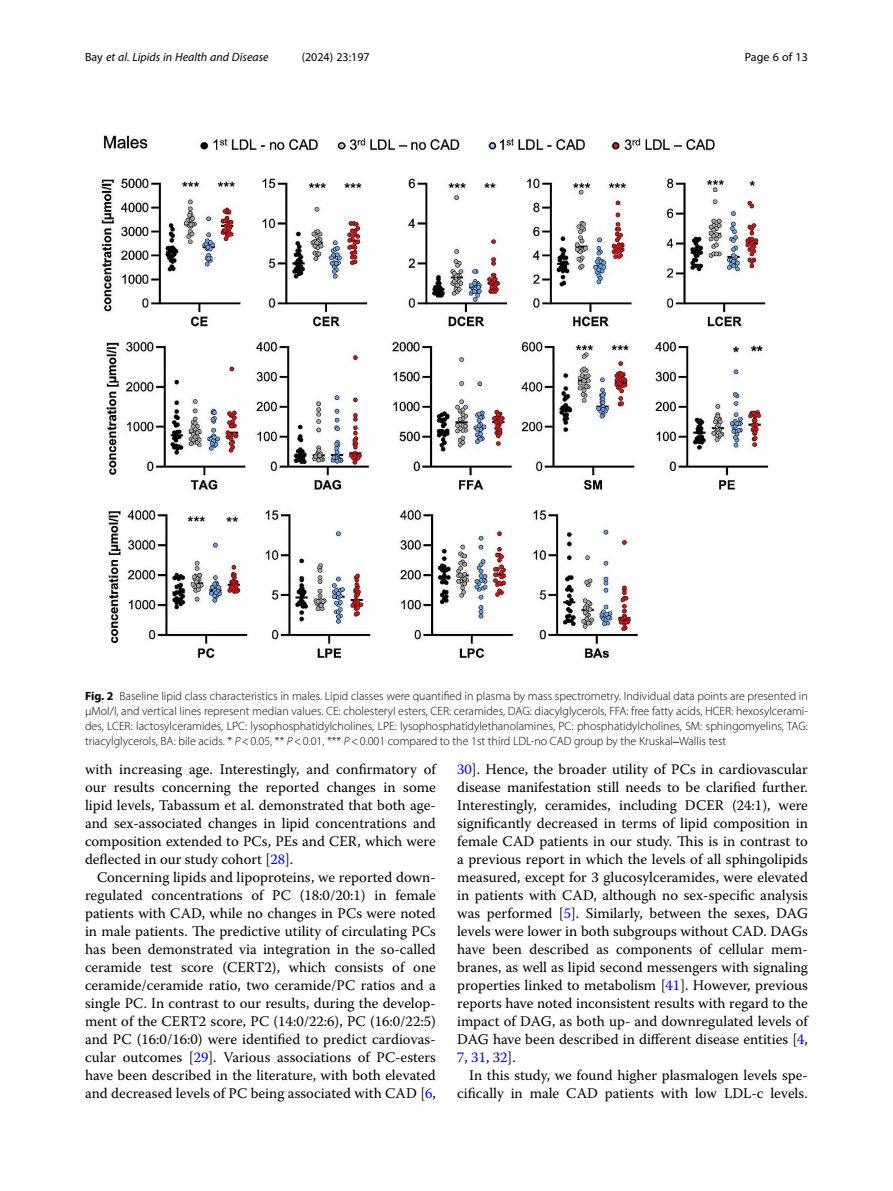
<style>
.page{position:relative;width:893px;height:1191px;background:#fff}
.page>*{position:absolute;margin:0;border:0;box-sizing:border-box;transform-origin:0 0}
.Body_Text_Indent{font:14.7px/18px "Warnock Pro";color:#000;text-align:justify}
.Figure_Caption{font:300 12px/15px "Myriad Pro";color:#000;text-align:justify}
.t1{font:italic 12px "Myriad Pro";color:#000}
.t2{font:12px "Myriad Pro";color:#000}
.s1{font-style:normal}
.s2{font-weight:700}
.s3{font-style:italic}
.s4{font-family:"STIX";font-weight:400}
.s5{color:#00f}
</style>
<div class="page">
<img style="left:100px;top:135px;width:669px;height:525px">
<p class="t1" style="left:85px;top:50px;width:185px"><span class="s1">Bay</span> et al. Lipids in Health and Disease</p>
<p class="t2" style="left:302px;top:50px;width:70px">(2024) 23:197</p>
<p class="t2" style="left:745px;top:50px;width:65px">Page 6 of 13</p>
<p class="Figure_Caption" style="left:85px;top:688px;width:724px"><span class="s2">Fig. 2</span> Baseline lipid class characteristics in males. Lipid classes were quantified in plasma by mass spectrometry. Individual data points are presented in µMol/l, and vertical lines represent median values. CE: cholesteryl esters, CER: ceramides, DAG: diacylglycerols, FFA: free fatty acids, HCER: hexosylcerami&shy;des, LCER: lactosylceramides, LPC: lysophosphatidylcholines, LPE: lysophosphatidylethanolamines, PC: phosphatidylcholines, SM: sphingomyelins, TAG: triacylglycerols, BA: bile acids. * <span class="s3">P</span>&lt;0.05, ** <span class="s3">P</span>&lt;0.01, *** <span class="s3">P</span>&lt;0.001 compared to the 1st third LDL-no CAD group by the Kruskal<span class="s4">‒</span>Wallis test</p>
<p class="Body_Text_Indent" style="left:85px;top:760px;width:352px">with increasing age. Interestingly, and confirmatory of our results concerning the reported changes in some lipid levels, Tabassum et al. demonstrated that both age&shy;and sex-associated changes in lipid concentrations and composition extended to PCs, PEs and CER, which were deflected in our study cohort [<span class="s5">28</span>].</p>
<p class="Body_Text_Indent" style="left:85px;top:868px;width:352px;text-indent:12px">Concerning lipids and lipoproteins, we reported down&shy;regulated concentrations of PC (18:0/20:1) in female patients with CAD, while no changes in PCs were noted in male patients. The predictive utility of circulating PCs has been demonstrated via integration in the so-called ceramide test score (CERT2), which consists of one ceramide/ceramide ratio, two ceramide/PC ratios and a single PC. In contrast to our results, during the develop&shy;ment of the CERT2 score, PC (14:0/22:6), PC (16:0/22:5) and PC (16:0/16:0) were identified to predict cardiovas&shy;cular outcomes [<span class="s5">29</span>]. Various associations of PC-esters have been described in the literature, with both elevated and decreased levels of PC being associated with CAD [<span class="s5">6</span>,</p>
<p class="Body_Text_Indent" style="left:457px;top:760px;width:352px"><span class="s5">30</span>]. Hence, the broader utility of PCs in cardiovascular disease manifestation still needs to be clarified further.<br>Interestingly, ceramides, including DCER (24:1), were significantly decreased in terms of lipid composition in female CAD patients in our study. This is in contrast to a previous report in which the levels of all sphingolipids measured, except for 3 glucosylceramides, were elevated in patients with CAD, although no sex-specific analysis was performed [<span class="s5">5</span>]. Similarly, between the sexes, DAG levels were lower in both subgroups without CAD. DAGs have been described as components of cellular mem&shy;branes, as well as lipid second messengers with signaling properties linked to metabolism [<span class="s5">41</span>]. However, previous reports have noted inconsistent results with regard to the impact of DAG, as both up- and downregulated levels of DAG have been described in different disease entities [<span class="s5">4</span>, <span class="s5">7</span>, <span class="s5">31</span>, <span class="s5">32</span>].</p>
<p class="Body_Text_Indent" style="left:457px;top:1066px;width:352px;text-align:right">In this study, we found higher plasmalogen levels spe&shy;cifically in male CAD patients with low LDL-c levels.</p>
</div>
